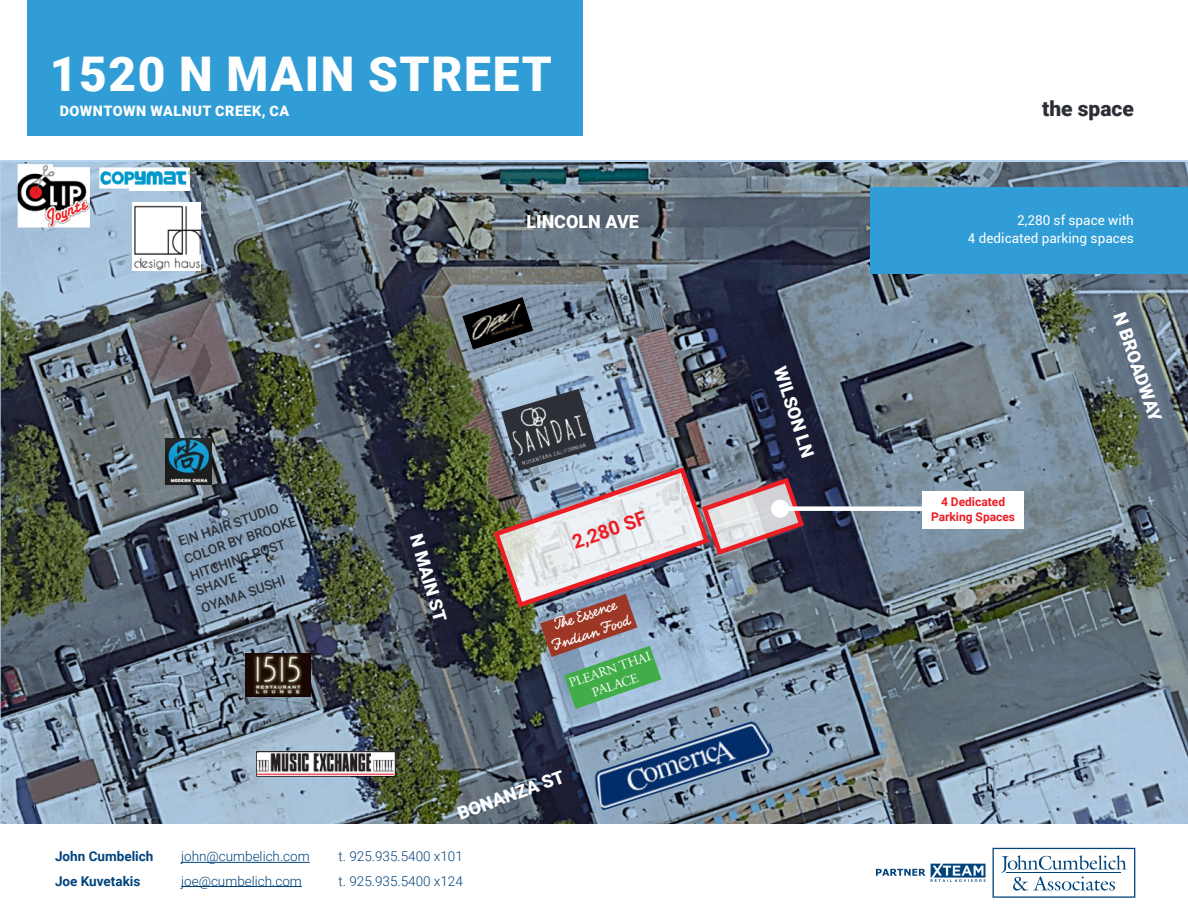
<style>
.page{position:relative;width:1188px;height:918px;background:#fff}
.page>*{position:absolute;margin:0;border:0;box-sizing:border-box;transform-origin:0 0}
.t1{font:900 47.85px "Roboto";letter-spacing:.035em;color:#fff}
.t2{font:900 21px "Roboto";color:#2c2f36}
.t3{font:700 19.5px "Roboto";color:#ed1d24}
.t4{font:900 18px "Roboto";color:#fff}
.t5{font:16.05px "Bellfort Script";color:#fff}
.t6{font:900 14.4px "Roboto";letter-spacing:.035em;color:#fff}
.t7{font:300 13.5px "Roboto";color:#00447c}
.t8{font:500 13.5px/16.2px "Roboto";color:#2c2f36}
.t9{font:13.5px "Roboto";color:#fff}
.t10{font:700 13.5px "Roboto";color:#00447c}
.t11{font:13.5px/16px "Adobe Garamond Pro";color:#fff;text-align:center}
.t12{font:700 12px "Roboto";color:#ed1d24}
</style>
<div class="page">
<div style="left:27px;top:0;width:555px;height:136px;background:#309dd7"></div>
<hr style="left:181px;top:862px;width:129px;height:1px;background:#00447c">
<hr style="left:181px;top:886px;width:121px;height:1px;background:#00447c">
<svg style="left:993px;top:848px;width:142px;height:50px"></svg>
<svg style="left:876px;top:864px;width:110px;height:18px"></svg>
<img style="left:0;top:161px;width:1188px;height:663px">
<img style="left:590px;top:718px;width:184px;height:93px">
<img style="left:462px;top:297px;width:71px;height:53px">
<img style="left:165px;top:438px;width:46px;height:46px">
<img style="left:245px;top:654px;width:66px;height:43px">
<svg style="left:258px;top:753px;width:136px;height:1px"></svg>
<div style="left:256px;top:751px;width:140px;height:26px;border:1px solid #000"></div>
<img style="left:257px;top:754px;width:137px;height:21px">
<img style="left:133px;top:202px;width:68px;height:69px">
<img style="left:99px;top:167px;width:91px;height:24px">
<img style="left:18px;top:164px;width:72px;height:64px">
<img style="left:491px;top:389px;width:316px;height:320px">
<div style="left:922px;top:491px;width:102px;height:38px;background:#fff"></div>
<div style="left:780px;top:506px;width:149px;height:5px;background:#fff"></div>
<div style="left:771px;top:500px;width:18px;height:18px;background:#fff;border-radius:50%"></div>
<div style="left:870px;top:187px;width:318px;height:86px;background:#309dd7"></div>
<h1 class="t1" style="left:50px;top:40px;width:504px">1520 N MAIN STREET</h1>
<p class="t6" style="left:60px;top:100px;width:231px">DOWNTOWN WALNUT CREEK, CA</p>
<p class="t8" style="left:176px;top:534px;width:107px;rotate:-19deg">E|N HAIR STUDIO</p>
<p class="t8" style="left:182px;top:551px;width:119px;rotate:-19deg">COLOR BY BROOKE</p>
<p class="t8" style="left:188px;top:568px;width:101px;rotate:-19deg">HITCHING POST<br>SHAVE</p>
<p class="t8" style="left:199px;top:600px;width:90px;rotate:-19deg">OYAMA SUSHI</p>
<p class="t4" style="left:526px;top:209px;width:114px">LINCOLN AVE</p>
<p class="t4" style="left:428px;top:531px;width:92px;rotate:74deg">N MAIN ST</p>
<p class="t3" style="left:568px;top:529px;width:79px;rotate:-19deg">2,280 SF</p>
<p class="t5" style="left:551px;top:615px;width:66px;rotate:-19deg">The Essence</p>
<p class="t5" style="left:549px;top:636px;width:83px;rotate:-19deg">Indian Food</p>
<p class="t11" style="left:567px;top:676px;width:87px;rotate:-19deg">PLEARN THAI<br>PALACE</p>
<p class="t4" style="left:454px;top:802px;width:114px;rotate:-20deg">BONANZA ST</p>
<p class="t10" style="left:55px;top:847px;width:100px">John Cumbelich</p>
<p class="t7" style="left:181px;top:847px;width:130px">john@cumbelich.com</p>
<p class="t7" style="left:339px;top:847px;width:126px">t. 925.935.5400 x101</p>
<p class="t10" style="left:55px;top:871px;width:87px">Joe Kuvetakis</p>
<p class="t7" style="left:181px;top:871px;width:122px">joe@cumbelich.com</p>
<p class="t7" style="left:339px;top:871px;width:126px">t. 925.935.5400 x124</p>
<p class="t4" style="left:792px;top:363px;width:96px;rotate:72deg">WILSON LN</p>
<p class="t2" style="left:1042px;top:93px;width:93px">the space</p>
<p class="t9" style="left:1017px;top:211px;width:118px">2,280 sf space with</p>
<p class="t9" style="left:968px;top:229px;width:168px">4 dedicated parking spaces</p>
<p class="t12" style="left:941px;top:494px;width:66px">4 Dedicated</p>
<p class="t12" style="left:931px;top:508px;width:86px">Parking Spaces</p>
<p class="t4" style="left:1131px;top:309px;width:116px;rotate:71deg">N BROADWAY</p>
</div>
